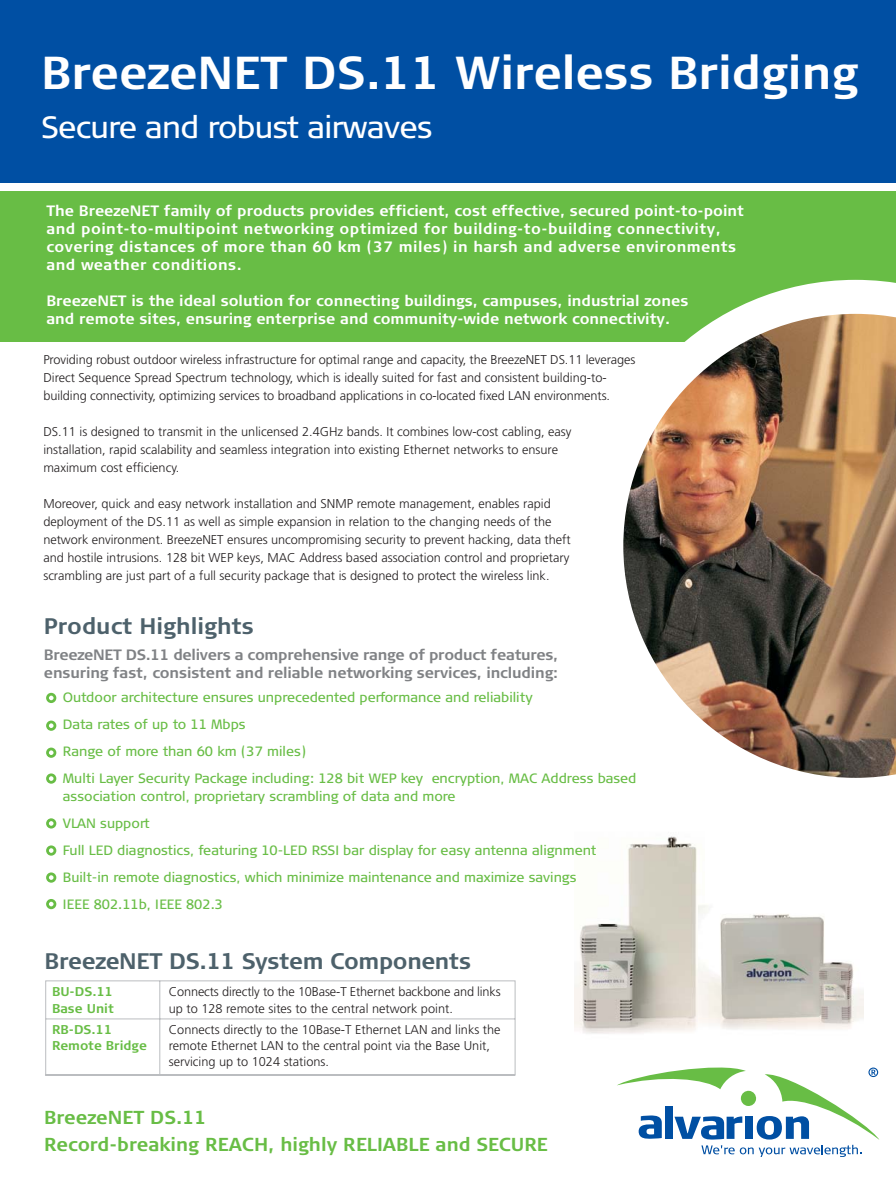
<style>
.page{position:relative;width:896px;height:1193px;background:#fff}
.page>*{position:absolute;margin:0;border:0;box-sizing:border-box;transform-origin:0 0}
.t1{font:700 46.2px "Signa Column";color:#fff}
.t2{font:30.75px "Signa Normal";letter-spacing:-.02em;color:#fff}
.t3{font:700 22.5px "Signa Column";letter-spacing:-.01em;color:#4d616b}
.t4{font:700 18.75px/27px "Signa Column";color:#68bd45}
.t5{font:700 15px/18px "Signa Column";letter-spacing:.03em;color:#fff}
.t6{font:700 15px/18px "Signa Column";color:#fff}
.t7{font:700 15px/18px "Signa Column";letter-spacing:-.01em;color:#808285}
.t8{font:13.5px/27px "Signa Column";color:#68bd45}
.t9{font:300 12.75px/18px "Frutiger";color:#231f20}
.t10{font:700 12.75px/16.5px "Signa Column";color:#68bd45}
</style>
<div class="page">
<svg style="left:617px;top:1067px;width:262px;height:90px"></svg>
<div style="left:0;top:0;width:895px;height:183px;background:#004fa3"></div>
<div style="left:0;top:192px;width:895px;height:150px;background:#68bd45"></div>
<img style="left:574px;top:836px;width:124px;height:198px">
<svg style="left:45px;top:980px;width:471px;height:96px"></svg>
<img style="left:623px;top:280px;width:272px;height:498px">
<svg style="left:46px;top:899px;width:10px;height:10px"></svg>
<svg style="left:49px;top:902px;width:5px;height:4px"></svg>
<div style="left:46px;top:872px;width:10px;height:11px;background:#68bd45;border-radius:50%"></div>
<svg style="left:49px;top:875px;width:5px;height:5px"></svg>
<div style="left:46px;top:845px;width:10px;height:11px;background:#68bd45;border-radius:50%"></div>
<svg style="left:49px;top:848px;width:5px;height:5px"></svg>
<div style="left:46px;top:818px;width:10px;height:11px;background:#68bd45;border-radius:50%"></div>
<svg style="left:49px;top:821px;width:5px;height:5px"></svg>
<div style="left:46px;top:773px;width:10px;height:11px;background:#68bd45;border-radius:50%"></div>
<svg style="left:49px;top:776px;width:5px;height:5px"></svg>
<div style="left:46px;top:748px;width:10px;height:10px;background:#68bd45;border-radius:50%"></div>
<svg style="left:49px;top:750px;width:5px;height:5px"></svg>
<div style="left:46px;top:721px;width:10px;height:10px;background:#68bd45;border-radius:50%"></div>
<svg style="left:49px;top:723px;width:5px;height:5px"></svg>
<svg style="left:46px;top:693px;width:10px;height:10px"></svg>
<svg style="left:49px;top:696px;width:5px;height:4px"></svg>
<img style="left:698px;top:905px;width:165px;height:124px">
<h1 class="t1" style="left:41px;top:56px;width:818px">BreezeNET DS.11 Wireless Bridging</h1>
<h2 class="t2" style="left:41px;top:117px;width:393px">Secure and robust airwaves</h2>
<p class="t5" style="left:46px;top:204px;width:699px">The BreezeNET family of products provides efficient, cost effective, secured point-to-point and point-to-multipoint networking optimized for building-to-building connectivity, covering distances of more than 60 km (37 miles) in harsh and adverse environments and weather conditions.</p>
<p class="t6" style="left:46px;top:294px;width:643px">BreezeNET is the ideal solution for connecting buildings, campuses, industrial zones and remote sites, ensuring enterprise and community-wide network connectivity.</p>
<p class="t9" style="left:43px;top:352px;width:593px">Providing robust outdoor wireless infrastructure for optimal range and capacity, the BreezeNET DS.11 leverages<br>Direct Sequence Spread Spectrum technology, which is ideally suited for fast and consistent building-to&shy;building connectivity, optimizing services to broadband applications in co-located fixed LAN environments.</p>
<p class="t9" style="left:43px;top:424px;width:529px">DS.11 is designed to transmit in the unlicensed 2.4GHz bands. It combines low-cost cabling, easy installation, rapid scalability and seamless integration into existing Ethernet networks to ensure maximum cost efficiency.</p>
<p class="t9" style="left:43px;top:496px;width:528px">Moreover, quick and easy network installation and SNMP remote management, enables rapid deployment of the DS.11 as well as simple expansion in relation to the changing needs of the network environment. BreezeNET ensures uncompromising security to prevent hacking, data theft and hostile intrusions. 128 bit WEP keys, MAC Address based association control and proprietary scrambling are just part of a full security package that is designed to protect the wireless link.</p>
<h3 class="t3" style="left:44px;top:618px;width:211px">Product Highlights</h3>
<p class="t7" style="left:44px;top:648px;width:516px">BreezeNET DS.11 delivers a comprehensive range of product features, ensuring fast, consistent and reliable networking services, including:</p>
<p class="t8" style="left:63px;top:686px;width:575px">Outdoor architecture ensures unprecedented performance and reliability<br>Data rates of up to 11 Mbps<br>Range of more than 60 km (37 miles)<br>Multi Layer Security Package including: 128 bit WEP key encryption, MAC Address based</p>
<p class="t8" style="left:63px;top:785px;width:535px">association control, proprietary scrambling of data and more<br>VLAN support<br>Full LED diagnostics, featuring 10-LED RSSI bar display for easy antenna alignment Built-in remote diagnostics, which minimize maintenance and maximize savings IEEE 802.11b, IEEE 802.3</p>
<h3 class="t3" style="left:45px;top:953px;width:428px">BreezeNET DS.11 System Components</h3>
<p class="t10" style="left:52px;top:985px;width:63px">BU-DS.11<br>Base Unit</p>
<p class="t9" style="left:169px;top:985px;width:333px;line-height:16.4px">Connects directly to the 10Base-T Ethernet backbone and links up to 128 remote sites to the central network point.</p>
<p class="t10" style="left:52px;top:1022px;width:96px">RB-DS.11<br>Remote Bridge</p>
<p class="t9" style="left:169px;top:1022px;width:333px;line-height:16.4px">Connects directly to the 10Base-T Ethernet LAN and links the remote Ethernet LAN to the central point via the Base Unit, servicing up to 1024 stations.</p>
<h3 class="t4" style="left:44px;top:1106px;width:505px">BreezeNET DS.11<br>Record-breaking REACH, highly RELIABLE and SECURE</h3>
</div>
